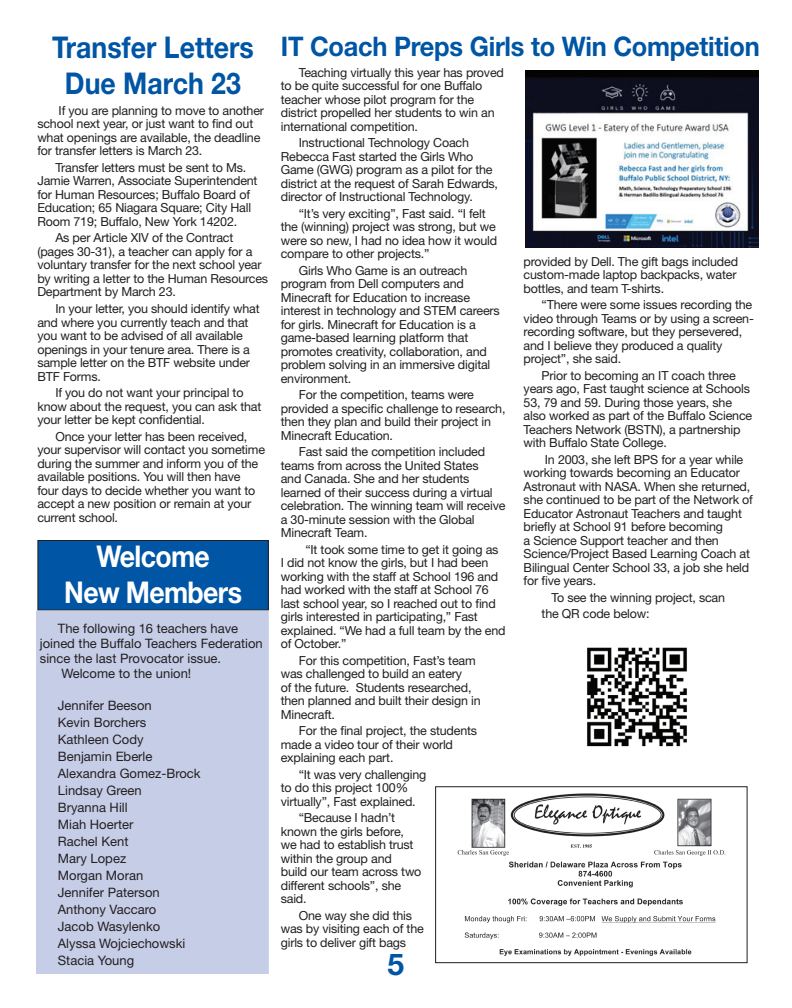
<style>
.page{position:relative;width:792px;height:1008px;background:#fff}
.page>*{position:absolute;margin:0;border:0;box-sizing:border-box;transform-origin:0 0}
.t1{font:700 30px/36px "Helvetica Neue";color:#0155a5;text-align:center;scale:.89 1}
.t2{font:700 30px/36px "Helvetica Neue";letter-spacing:-.025em;color:#fff;text-align:center;scale:.89 1}
.t3{font:700 30px "Helvetica Neue";color:#0155a5}
.t4{font:700 27px "Helvetica Neue";letter-spacing:-.01em;color:#0155a5;scale:.94 1}
.t5{font:13px/17px "Helvetica Neue";color:#231f20}
.t6{font:12.5px/13.5px "Helvetica Neue";letter-spacing:-.015em;color:#231f20}
</style>
<div class="page">
<div style="left:38px;top:540px;width:230px;height:70px;background:#0155a5"></div>
<div style="left:37px;top:540px;width:232px;height:71px;border:1px solid #231f20"></div>
<div style="left:36px;top:611px;width:233px;height:363px;background:#c6cde7"></div>
<img style="left:587px;top:647px;width:100px;height:100px">
<img style="left:525px;top:70px;width:234px;height:178px">
<img style="left:457px;top:793px;width:269px;height:163px">
<div style="left:435px;top:786px;width:313px;height:177px;border:1px solid #231f20"></div>
<h1 class="t1" style="left:52px;top:29px;width:228px">Transfer Letters<br>Due March 23</h1>
<p class="t6" style="left:37px;top:104px;width:228px;text-indent:21px">If you are planning to move to another school next year, or just want to find out what openings are available, the deadline for transfer letters is March 23.</p>
<p class="t6" style="left:37px;top:161px;width:222px;text-indent:18px">Transfer letters must be sent to Ms.<br>Jamie Warren, Associate Superintendent for Human Resources; Buffalo Board of Education; 65 Niagara Square; City Hall Room 719; Buffalo, New York 14202.</p>
<p class="t6" style="left:37px;top:231px;width:232px;text-indent:18px">As per Article XIV of the Contract (pages 30-31), a teacher can apply for a voluntary transfer for the next school year by writing a letter to the Human Resources Department by March 23.</p>
<p class="t6" style="left:37px;top:302px;width:224px;text-indent:18px">In your letter, you should identify what and where you currently teach and that you want to be advised of all available openings in your tenure area. There is a sample letter on the BTF website under BTF Forms.</p>
<p class="t6" style="left:37px;top:386px;width:226px;text-indent:18px">If you do not want your principal to know about the request, you can ask that your letter be kept confidential.</p>
<p class="t6" style="left:37px;top:429px;width:229px;text-indent:18px">Once your letter has been received, your supervisor will contact you sometime during the summer and inform you of the available positions. You will then have<br>four days to decide whether you want to accept a new position or remain at your current school.</p>
<h1 class="t2" style="left:64px;top:538px;width:201px">Welcome<br>New Members</h1>
<p class="t5" style="left:58px;top:619px;width:182px">The following 16 teachers have</p>
<p class="t5" style="left:40px;top:634px;width:224px">joined the Buffalo Teachers Federation</p>
<p class="t5" style="left:40px;top:649px;width:183px">since the last Provocator issue.</p>
<p class="t5" style="left:62px;top:664px;width:131px">Welcome to the union!</p>
<p class="t5" style="left:58px;top:696px;width:144px">Jennifer Beeson<br>Kevin Borchers<br>Kathleen Cody<br>Benjamin Eberle<br>Alexandra Gomez-Brock<br>Lindsay Green<br>Bryanna Hill<br>Miah Hoerter<br>Rachel Kent<br>Mary Lopez<br>Morgan Moran<br>Jennifer Paterson<br>Anthony Vaccaro<br>Jacob Wasylenko<br>Alyssa Wojciechowski<br>Stacia Young</p>
<h2 class="t4" style="left:281px;top:29px;width:511px">IT Coach Preps Girls to Win Competition</h2>
<p class="t6" style="left:281px;top:65px;width:225px;text-indent:18px">Teaching virtually this year has proved to be quite successful for one Buffalo teacher whose pilot program for the district propelled her students to win an international competition.</p>
<p class="t6" style="left:281px;top:136px;width:219px;text-indent:18px">Instructional Technology Coach Rebecca Fast started the Girls Who Game (GWG) program as a pilot for the district at the request of Sarah Edwards, director of Instructional Technology.</p>
<p class="t6" style="left:281px;top:206px;width:218px;text-indent:18px">“It’s very exciting”, Fast said. “I felt the (winning) project was strong, but we were so new, I had no idea how it would compare to other projects.”</p>
<p class="t6" style="left:281px;top:263px;width:221px;text-indent:18px">Girls Who Game is an outreach program from Dell computers and Minecraft for Education to increase interest in technology and STEM careers for girls. Minecraft for Education is a game-based learning platform that promotes creativity, collaboration, and problem solving in an immersive digital environment.</p>
<p class="t6" style="left:281px;top:388px;width:226px;text-indent:18px">For the competition, teams were provided a specific challenge to research, then they plan and build their project in Minecraft Education.</p>
<p class="t6" style="left:281px;top:445px;width:226px;text-indent:18px">Fast said the competition included teams from across the United States<br>and Canada. She and her students learned of their success during a virtual celebration. The winning team will receive a 30-minute session with the Global Minecraft Team.</p>
<p class="t6" style="left:281px;top:542px;width:226px;text-indent:25px">“It took some time to get it going as<br>I did not know the girls, but I had been working with the staff at School 196 and had worked with the staff at School 76 last school year, so I reached out to find girls interested in participating,” Fast explained. “We had a full team by the end of October.”</p>
<p class="t6" style="left:281px;top:653px;width:201px;text-indent:18px">For this competition, Fast’s team was challenged to build an eatery<br>of the future. Students researched, then planned and built their design in<br>Minecraft.</p>
<p class="t6" style="left:281px;top:724px;width:198px;text-indent:18px">For the final project, the students made a video tour of their world explaining each part.</p>
<p class="t6" style="left:281px;top:768px;width:147px;text-indent:18px">“It was very challenging to do this project 100% virtually”, Fast explained.</p>
<p class="t6" style="left:281px;top:811px;width:142px;text-indent:18px">“Because I hadn’t known the girls before, we had to establish trust within the group and build our team across two different schools”, she said.</p>
<p class="t6" style="left:281px;top:909px;width:145px;text-indent:18px">One way she did this was by visiting each of the girls to deliver gift bags</p>
<h1 class="t3" style="left:388px;top:946px;width:18px">5</h1>
<p class="t6" style="left:524px;top:254px;width:216px">provided by Dell. The gift bags included custom-made laptop backpacks, water bottles, and team T-shirts.</p>
<p class="t6" style="left:524px;top:298px;width:232px;text-indent:18px">“There were some issues recording the video through Teams or by using a screen&shy;recording software, but they persevered, and I believe they produced a quality project”, she said.</p>
<p class="t6" style="left:524px;top:369px;width:230px;text-indent:18px">Prior to becoming an IT coach three years ago, Fast taught science at Schools 53, 79 and 59. During those years, she also worked as part of the Buffalo Science Teachers Network (BSTN), a partnership with Buffalo State College.</p>
<p class="t6" style="left:524px;top:453px;width:231px;text-indent:21px">In 2003, she left BPS for a year while working towards becoming an Educator Astronaut with NASA. When she returned, she continued to be part of the Network of Educator Astronaut Teachers and taught briefly at School 91 before becoming<br>a Science Support teacher and then Science/Project Based Learning Coach at Bilingual Center School 33, a job she held for five years.</p>
<p class="t6" style="left:542px;top:589px;width:185px;line-height:16.5px;text-indent:10px">To see the winning project, scan the QR code below:</p>
</div>
